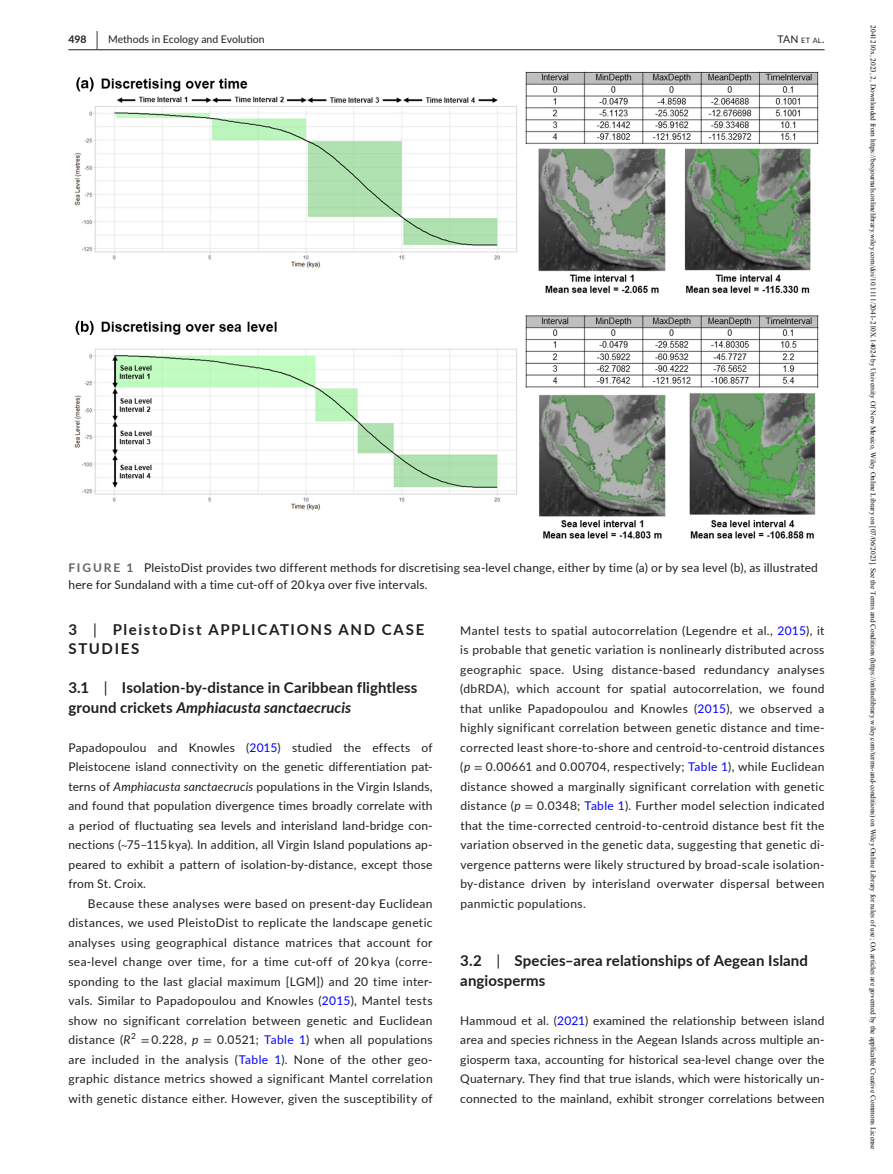
<style>
.page{position:relative;width:893px;height:1174px;background:#fff}
.page>*{position:absolute;margin:0;border:0;box-sizing:border-box;transform-origin:0 0}
.t1{font:700 15px/19.5px "Lato";letter-spacing:.01em;color:#1d1e1f}
.t2{font:700 15px/19.5px "Lato";letter-spacing:.11em;color:#1d1e1f}
.t3{font:12px/19.5px "Lato";letter-spacing:.02em;color:#1d1e1f;text-align:justify}
.t4{font:12px/16.5px "Lato Regular 2";letter-spacing:.015em;color:#1d1e1f}
.t5{font:10.5px "Lato Regular 3";color:#231f20}
.t6{font:10.5px "Lato";color:#1d1e1f}
.t7{font:700 10.5px "Lato";color:#1d1e1f}
.t8{font:7.35px "Times New Roman";color:#000}
.s1{font-family:"Lato Bold 2";font-weight:400;font-size:19.5px}
.s2{font-size:7.35px}
.s3{font-family:"Lato";font-weight:700;color:#636464}
.s4{font-weight:400}
.s5{font-style:italic}
.s6{color:#00f}
.s7{font-family:"Lato"}
.s8{font-family:"STIX"}
.s9{font-family:"Lato Regular 2"}
</style>
<div class="page">
<hr style="left:68px;top:49px;width:756px;height:1px;background:#1d1e1f">
<img style="left:74px;top:71px;width:745px;height:468px">
<p class="t7" style="left:68px;top:31px;width:31px">498 <span class="s1">|</span></p>
<p class="t5" style="left:108px;top:31px;width:158px">Methods in Ecology and Evolu on</p>
<p class="t6" style="left:777px;top:31px;width:49px">TAN <span class="s2">et al</span>.</p>
<p class="t4" style="left:68px;top:559px;width:751px"><span class="s3">FIGURE 1</span> PleistoDist provides two different methods for discretising sea-level change, either by time (a) or by sea level (b), as illustrated here for Sundaland with a time cut-off of 20 kya over five intervals.</p>
<p class="t2" style="left:68px;top:619px;width:357px">3 <span class="s4">|</span> PleistoDist APPLICATIONS AND CASE<br>STUDIES</p>
<p class="t1" style="left:68px;top:677px;width:350px">3.1 <span class="s4">|</span> Isolation-by-distance in Caribbean flightless ground crickets <span class="s5">Amphiacusta sanctaecrucis</span></p>
<p class="t3" style="left:68px;top:737px;width:366px">Papadopoulou and Knowles (<span class="s6">2015</span>) studied the effects of Pleistocene island connectivity on the genetic differentiation pat&shy;terns of <span class="s5">Amphiacusta sanctaecrucis</span> populations in the Virgin Islands, and found that population divergence times broadly correlate with a period of fluctuating sea levels and interisland land-bridge con-</p>
<p class="t4" style="left:68px;top:836px;width:366px"><span class="s7">nections (</span><span class="s8">~</span>75–115 kya). In addition, all Virgin Island populations ap<span class="s7">-</span></p>
<p class="t3" style="left:68px;top:854px;width:366px">peared to exhibit a pattern of isolation-by-distance, except those from St. Croix.</p>
<p class="t3" style="left:68px;top:893px;width:366px;text-indent:20px">Because these analyses were based on present-day Euclidean distances, we used PleistoDist to replicate the landscape genetic analyses using geographical distance matrices that account for</p>
<p class="t4" style="left:68px;top:953px;width:366px">sea-level change over time, for a time cut-off of 20 kya (corre<span class="s7">-</span></p>
<p class="t3" style="left:68px;top:971px;width:366px">sponding to the last glacial maximum [LGM]) and 20 time inter&shy;vals. Similar to Papadopoulou and Knowles (<span class="s6">2015</span>), Mantel tests show no significant correlation between genetic and Euclidean distance (<span class="s5">R</span><sup>2</sup> <span class="s8">=</span> <span class="s9">0.228,</span> <span class="s5">p</span> <span class="s8">=</span> 0.0521; <span class="s6">Table 1</span>) when all populations are included in the analysis (<span class="s6">Table 1</span>). None of the other geo&shy;graphic distance metrics showed a significant Mantel correlation with genetic distance either. However, given the susceptibility of</p>
<p class="t3" style="left:460px;top:620px;width:366px">Mantel tests to spatial autocorrelation (Legendre et al., <span class="s6">2015</span>), it is probable that genetic variation is nonlinearly distributed across geographic space. Using distance-based redundancy analyses (dbRDA), which account for spatial autocorrelation, we found that unlike Papadopoulou and Knowles (<span class="s6">2015</span>), we observed a highly significant correlation between genetic distance and time&shy;corrected least shore-to-shore and centroid-to-centroid distances (<span class="s5">p</span> <span class="s8">=</span> 0.00661 and 0.00704, respectively; <span class="s6">Table 1</span>), while Euclidean distance showed a marginally significant correlation with genetic distance (<span class="s5">p</span> <span class="s8">=</span> 0.0348; <span class="s6">Table 1</span>). Further model selection indicated that the time-corrected centroid-to-centroid distance best fit the variation observed in the genetic data, suggesting that genetic di&shy;vergence patterns were likely structured by broad-scale isolation&shy;by-distance driven by interisland overwater dispersal between panmictic populations.</p>
<p class="t1" style="left:460px;top:950px;width:349px">3.2 <span class="s4">|</span> Species–area relationships of Aegean Island angiosperms</p>
<p class="t3" style="left:460px;top:1010px;width:366px">Hammoud et al. (<span class="s6">2021</span>) examined the relationship between island area and species richness in the Aegean Islands across multiple an&shy;giosperm taxa, accounting for historical sea-level change over the Quaternary. They find that true islands, which were historically un&shy;connected to the mainland, exhibit stronger correlations between</p>
<p class="t8" style="left:878px;top:25px;width:1125px;rotate:90deg">2041210x, 2023, 2, Downloaded from https://besjournals.onlinelibrary.wiley.com/doi/10.1111/2041-210X.14024 by University Of New Mexico, Wiley Online Library on [07/06/2023]. See the Terms and Conditions (https://onlinelibrary.wiley.com/terms-and-conditions) on Wiley Online Library for rules of use; OA articles are governed by the applicable Creative Commons License</p>
</div>
